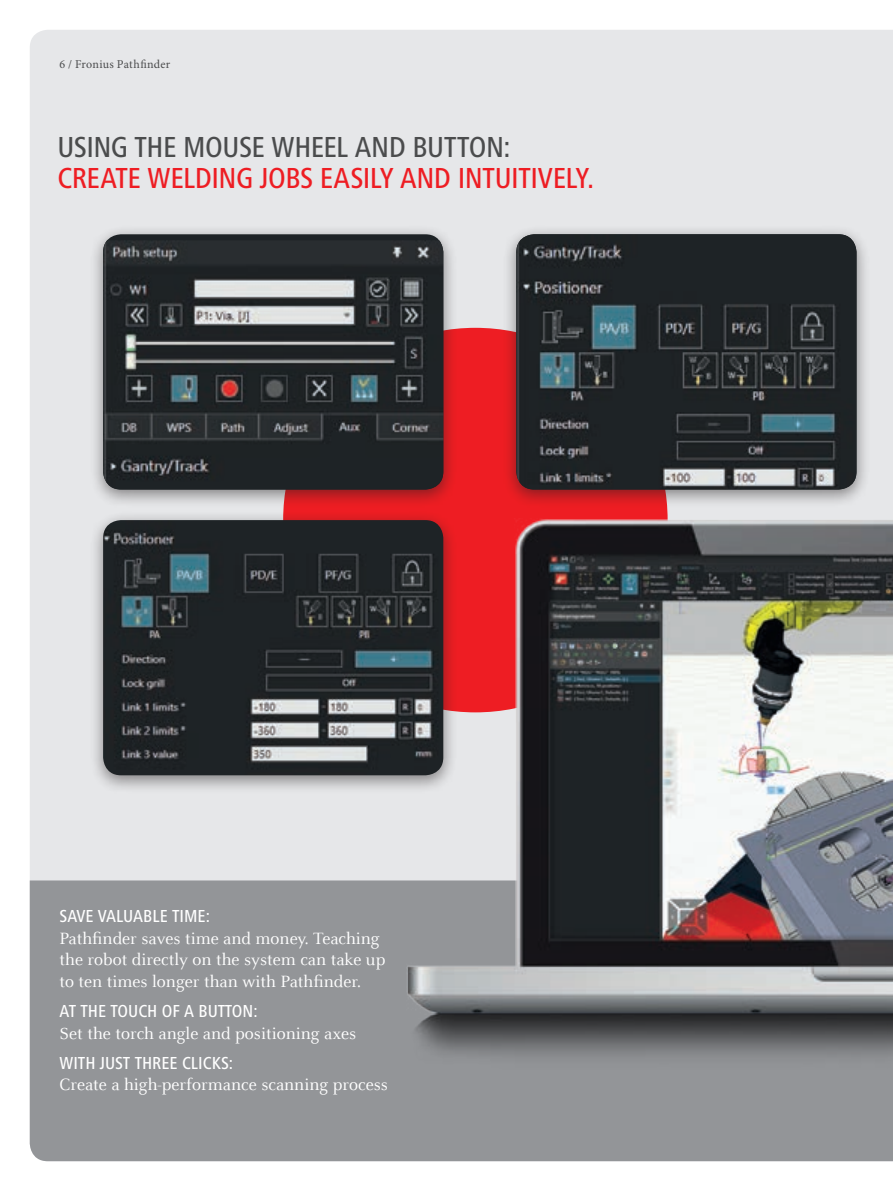
<style>
.page{position:relative;width:893px;height:1191px;background:#fff}
.page>*{position:absolute;margin:0;border:0;box-sizing:border-box;transform-origin:0 0}
.t1{font:500 condensed 30px "Frutiger Next LTW1 G";letter-spacing:-.015em;color:#ee1d23}
.t2{font:500 condensed 30px "Frutiger Next LTW1 G";letter-spacing:-.015em;color:#4b4c4d}
.t3{font:18px/21.6px "Celeste Offc Pro";color:#fff}
.t4{font:500 condensed 18px "Frutiger Next LTW1 G";color:#fff}
.t5{font:12px "Minion Pro";letter-spacing:.015em;color:#4b4c4d}
</style>
<div class="page">
<div style="left:30px;top:30px;width:863px;height:850px;background:#e6e7e9"></div>
<div style="left:283px;top:328px;width:385px;height:384px;background:#ee1d23;border-radius:50%"></div>
<div style="left:89px;top:224px;width:369px;height:284px;background:#231f20;opacity:.5"></div>
<div style="left:103px;top:234px;width:340px;height:255px;background:#1d2225;border-radius:18px"></div>
<img style="left:103px;top:240px;width:340px;height:249px">
<div style="left:502px;top:224px;width:369px;height:284px;background:#231f20;opacity:.5"></div>
<img style="left:516px;top:234px;width:340px;height:255px">
<div style="left:89px;top:510px;width:369px;height:283px;background:#231f20;opacity:.5"></div>
<img style="left:103px;top:520px;width:304px;height:255px">
<div style="left:30px;top:880px;width:863px;height:281px;background:#939598"></div>
<img style="left:407px;top:518px;width:486px;height:580px">
<p class="t5" style="left:60px;top:56px;width:112px">6 / Fronius Pathfinder</p>
<h1 class="t2" style="left:57px;top:129px;width:455px">USING THE MOUSE WHEEL AND BUTTON:</h1>
<h1 class="t1" style="left:57px;top:161px;width:538px">CREATE WELDING JOBS EASILY AND INTUITIVELY.</h1>
<p class="t4" style="left:60px;top:906px;width:152px">SAVE VALUABLE TIME:</p>
<p class="t3" style="left:60px;top:927px;width:327px">Pathfinder saves time and money. Teaching the robot directly on the system can take up to ten times longer than with Pathfinder.</p>
<p class="t4" style="left:60px;top:1000px;width:200px">AT THE TOUCH OF A BUTTON:</p>
<p class="t3" style="left:60px;top:1022px;width:298px">Set the torch angle and positioning axes</p>
<p class="t4" style="left:60px;top:1052px;width:175px">WITH JUST THREE CLICKS:</p>
<p class="t3" style="left:60px;top:1073px;width:330px">Create a high-performance scanning process</p>
</div>
